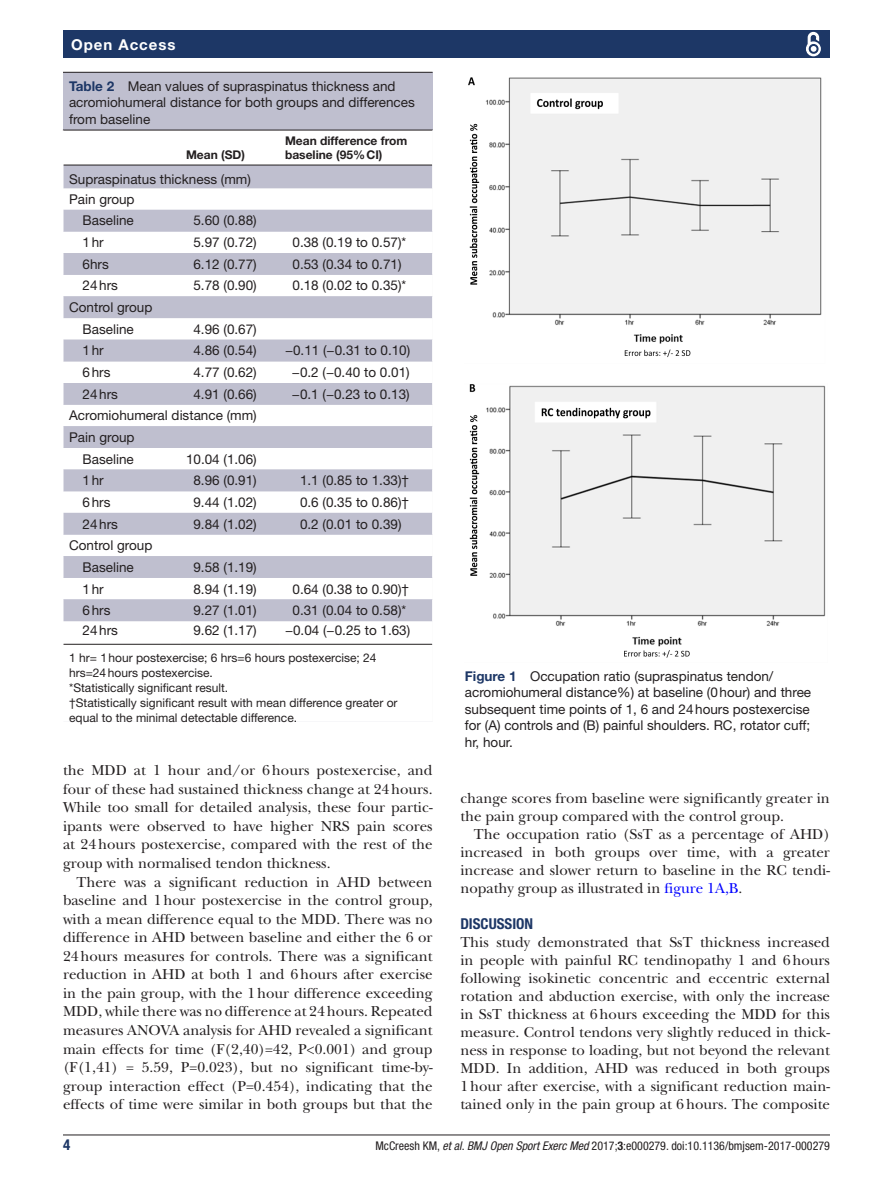
<style>
.page{position:relative;width:893px;height:1191px;background:#fff}
.page>*{position:absolute;margin:0;border:0;box-sizing:border-box;transform-origin:0 0}
.t1{font:15px/18.6px "New Baskerville";color:#231f20;text-align:justify}
.t2{font:700 condensed 15px "Helvetica Neue LT Std";color:#1d3766}
.t3{font:700 15px "Helvetica Neue LT Std";letter-spacing:.065em;color:#fff}
.t4{font:13.5px/16.5px "Helvetica Neue LT Std";color:#231f20}
.t5{font:12px/15px "Helvetica Neue LT Std";color:#231f20}
.t6{font:condensed 12px "Helvetica Neue LT Std";color:#231f20}
.t7{font:700 12px/14.4px "Helvetica Neue LT Std";color:#231f20}
.s1{font-weight:700;color:#1d3766}
.s2{color:#00f}
.s3{font-style:italic}
.s4{font-weight:700}
</style>
<div class="page">
<hr style="left:63px;top:1134px;width:767px;height:1px;background:#231f20">
<div style="left:63px;top:31px;width:767px;height:27px;background:#1d3766"></div>
<svg style="left:806px;top:31px;width:15px;height:26px"></svg>
<img style="left:468px;top:77px;width:358px;height:581px">
<div style="left:63px;top:73px;width:370px;height:649px;background:#bfbfcf"></div>
<hr style="left:63px;top:72px;width:370px;height:1px;background:#231f20">
<div style="left:64px;top:131px;width:368px;height:591px;background:#fff"></div>
<svg style="left:64px;top:166px;width:368px;height:455px"></svg>
<hr style="left:63px;top:130px;width:117px;height:1px;background:#231f20">
<hr style="left:63px;top:165px;width:117px;height:1px;background:#231f20">
<hr style="left:180px;top:130px;width:99px;height:1px;background:#231f20">
<hr style="left:180px;top:165px;width:99px;height:1px;background:#231f20">
<hr style="left:279px;top:130px;width:154px;height:1px;background:#231f20">
<hr style="left:279px;top:165px;width:153px;height:1px;background:#231f20">
<hr style="left:180px;top:644px;width:99px;height:1px;background:#231f20">
<hr style="left:63px;top:644px;width:117px;height:1px;background:#231f20">
<hr style="left:279px;top:644px;width:153px;height:1px;background:#231f20">
<hr style="left:63px;top:130px;width:1px;height:35px;background:#fff">
<svg style="left:63px;top:165px;width:1px;height:479px"></svg>
<hr style="left:63px;top:644px;width:1px;height:78px;background:#fff">
<hr style="left:432px;top:130px;width:1px;height:35px;background:#fff">
<svg style="left:432px;top:165px;width:1px;height:479px"></svg>
<hr style="left:432px;top:644px;width:1px;height:78px;background:#fff">
<p class="t3" style="left:71px;top:35px;width:106px">Open Access</p>
<p class="t4" style="left:69px;top:77px;width:347px"><span class="s1">Table 2</span> Mean values of supraspinatus thickness and acromiohumeral distance for both groups and differences from baseline</p>
<p class="t7" style="left:186px;top:147px;width:60px">Mean (SD)</p>
<p class="t7" style="left:285px;top:133px;width:124px">Mean difference from baseline (95%CI)</p>
<p class="t4" style="left:69px;top:169px;width:183px;line-height:20.1px">Supraspinatus thickness (mm)<br>Pain group</p>
<p class="t4" style="left:83px;top:212px;width:53px">Baseline</p>
<p class="t4" style="left:193px;top:212px;width:65px">5.60 (0.88)</p>
<p class="t4" style="left:83px;top:234px;width:23px">1hr</p>
<p class="t4" style="left:193px;top:234px;width:65px">5.97 (0.72)</p>
<p class="t4" style="left:292px;top:234px;width:115px">0.38 (0.19 to 0.57)*</p>
<p class="t4" style="left:83px;top:255px;width:28px">6hrs</p>
<p class="t4" style="left:193px;top:255px;width:65px">6.12 (0.77)</p>
<p class="t4" style="left:292px;top:255px;width:111px">0.53 (0.34 to 0.71)</p>
<p class="t4" style="left:83px;top:277px;width:37px">24hrs</p>
<p class="t4" style="left:193px;top:277px;width:65px">5.78 (0.90)</p>
<p class="t4" style="left:292px;top:277px;width:115px">0.18 (0.02 to 0.35)*</p>
<p class="t4" style="left:69px;top:296px;width:85px;line-height:21.6px;text-align:center">Control group<br>Baseline</p>
<p class="t4" style="left:193px;top:320px;width:65px">4.96 (0.67)</p>
<p class="t4" style="left:83px;top:342px;width:23px">1hr</p>
<p class="t4" style="left:193px;top:342px;width:65px">4.86 (0.54)</p>
<p class="t4" style="left:285px;top:342px;width:127px">−0.11 (−0.31 to 0.10)</p>
<p class="t4" style="left:83px;top:364px;width:29px">6hrs</p>
<p class="t4" style="left:193px;top:364px;width:65px">4.77 (0.62)</p>
<p class="t4" style="left:292px;top:364px;width:119px">−0.2 (−0.40 to 0.01)</p>
<p class="t4" style="left:83px;top:385px;width:37px">24hrs</p>
<p class="t4" style="left:193px;top:385px;width:65px">4.91 (0.66)</p>
<p class="t4" style="left:292px;top:385px;width:119px">−0.1 (−0.23 to 0.13)</p>
<p class="t4" style="left:69px;top:407px;width:189px">Acromiohumeral distance (mm)</p>
<p class="t4" style="left:69px;top:429px;width:67px">Pain group</p>
<p class="t4" style="left:83px;top:450px;width:53px">Baseline</p>
<p class="t4" style="left:186px;top:450px;width:72px">10.04 (1.06)</p>
<p class="t4" style="left:83px;top:472px;width:23px">1hr</p>
<p class="t4" style="left:193px;top:472px;width:65px">8.96 (0.91)</p>
<p class="t4" style="left:300px;top:472px;width:111px">1.1 (0.85 to 1.33)†</p>
<p class="t4" style="left:83px;top:493px;width:29px">6hrs</p>
<p class="t4" style="left:193px;top:493px;width:65px">9.44 (1.02)</p>
<p class="t4" style="left:300px;top:493px;width:111px">0.6 (0.35 to 0.86)†</p>
<p class="t4" style="left:83px;top:515px;width:37px">24hrs</p>
<p class="t4" style="left:193px;top:515px;width:65px">9.84 (1.02)</p>
<p class="t4" style="left:300px;top:515px;width:103px">0.2 (0.01 to 0.39)</p>
<p class="t4" style="left:69px;top:534px;width:85px;line-height:21.6px;text-align:center">Control group<br>Baseline</p>
<p class="t4" style="left:193px;top:558px;width:65px">9.58 (1.19)</p>
<p class="t4" style="left:83px;top:580px;width:23px">1hr</p>
<p class="t4" style="left:193px;top:580px;width:65px">8.94 (1.19)</p>
<p class="t4" style="left:292px;top:580px;width:118px">0.64 (0.38 to 0.90)†</p>
<p class="t4" style="left:83px;top:602px;width:29px">6hrs</p>
<p class="t4" style="left:193px;top:602px;width:65px">9.27 (1.01)</p>
<p class="t4" style="left:292px;top:602px;width:115px">0.31 (0.04 to 0.58)*</p>
<p class="t4" style="left:83px;top:622px;width:37px">24hrs</p>
<p class="t4" style="left:193px;top:622px;width:65px">9.62 (1.17)</p>
<p class="t4" style="left:285px;top:622px;width:127px">−0.04 (−0.25 to 1.63)</p>
<p class="t5" style="left:69px;top:650px;width:330px">1 hr= 1hour postexercise; 6 hrs=6 hours postexercise; 24 hrs=24hours postexercise.<br>*Statistically significant result.<br>†Statistically significant result with mean difference greater or equal to the minimal detectable difference.</p>
<p class="t1" style="left:63px;top:761px;width:371px">the MDD at 1 hour and/or 6hours postexercise, and four of these had sustained thickness change at 24hours.<br>While too small for detailed analysis, these four partic&shy;ipants were observed to have higher NRS pain scores at 24hours postexercise, compared with the rest of the group with normalised tendon thickness.</p>
<p class="t1" style="left:63px;top:872px;width:371px;text-indent:14px">There was a significant reduction in AHD between baseline and 1hour postexercise in the control group, with a mean difference equal to the MDD. There was no difference in AHD between baseline and either the 6 or 24hours measures for controls. There was a significant reduction in AHD at both 1 and 6hours after exercise in the pain group, with the 1hour difference exceeding MDD, while there was no difference at 24hours. Repeated measures ANOVA analysis for AHD revealed a significant main effects for time (F(2,40)=42, P&lt;0.001) and group (F(1,41) = 5.59, P=0.023), but no significant time-by&shy;group interaction effect (P=0.454), indicating that the effects of time were similar in both groups but that the</p>
<p class="t4" style="left:465px;top:667px;width:348px"><span class="s1">Figure 1</span> Occupation ratio (supraspinatus tendon/ acromiohumeral distance%) at baseline (0hour) and three subsequent time points of 1, 6 and 24hours postexercise for (A) controls and (B) painful shoulders. RC, rotator cuff; hr, hour.</p>
<p class="t1" style="left:460px;top:789px;width:371px;line-height:18px">change scores from baseline were significantly greater in the pain group compared with the control group.</p>
<p class="t1" style="left:460px;top:825px;width:371px;line-height:18px;text-indent:14px">The occupation ratio (SsT as a percentage of AHD) increased in both groups over time, with a greater increase and slower return to baseline in the RC tendi&shy;nopathy group as illustrated in <span class="s2">figure 1A,B</span>.</p>
<p class="t2" style="left:460px;top:915px;width:74px">DISCUSSION</p>
<p class="t1" style="left:460px;top:933px;width:371px;line-height:18px">This study demonstrated that SsT thickness increased in people with painful RC tendinopathy 1 and 6hours following isokinetic concentric and eccentric external rotation and abduction exercise, with only the increase in SsT thickness at 6hours exceeding the MDD for this measure. Control tendons very slightly reduced in thick&shy;ness in response to loading, but not beyond the relevant MDD. In addition, AHD was reduced in both groups 1hour after exercise, with a significant reduction main&shy;tained only in the pain group at 6hours. The composite</p>
<p class="t2" style="left:63px;top:1135px;width:9px">4</p>
<p class="t6" style="left:375px;top:1138px;width:456px">McCreesh KM, <span class="s3">et al</span>. <span class="s3">BMJ Open Sport Exerc Med</span> 2017;<span class="s4">3</span>:e000279. doi:10.1136/bmjsem-2017-000279</p>
</div>
